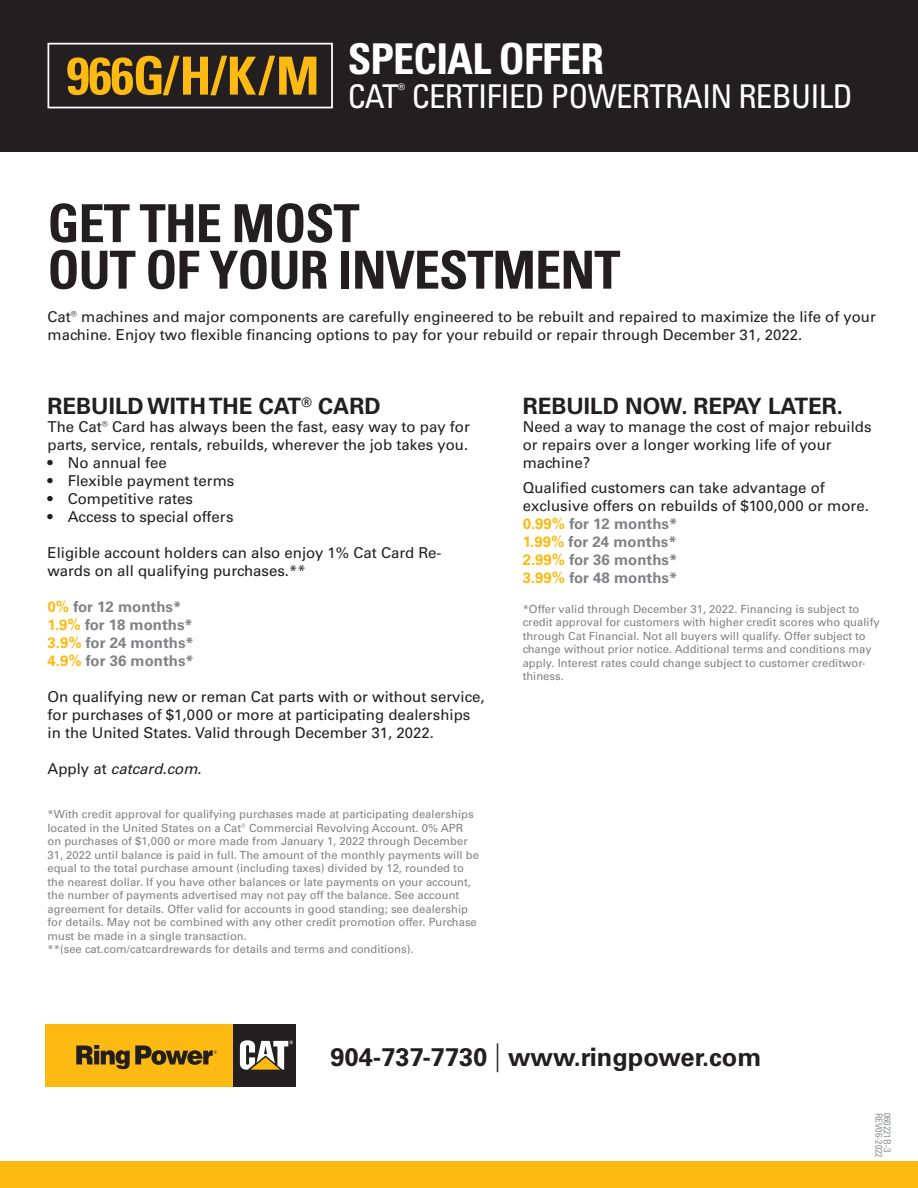
<style>
.page{position:relative;width:918px;height:1188px;background:#fff}
.page>*{position:absolute;margin:0;border:0;box-sizing:border-box;transform-origin:0 0}
.t1{font:700 condensed 52.65px "Univers LT Pro";color:#fdba12}
.t2{font:700 condensed 52.5px/46.5px "Univers LT Pro";letter-spacing:-.02em;color:#231f20}
.t3{font:700 condensed 42.45px "Univers LT Pro";letter-spacing:-.02em;color:#fff}
.t4{font:condensed 32.7px "Univers LT Pro";letter-spacing:-.02em;color:#fff}
.t5{font:700 25.5px "Univers LT Pro 65";color:#231f20}
.t6{font:700 22.5px "Univers LT Pro 65";color:#231f20}
.t7{font:15px/18px "Univers LT Pro 55 Roman";color:#231f20}
.t8{font:700 15px/18px "Univers LT Pro 65";color:#808285}
.t9{font:italic 15px "Univers LT Pro 55";color:#231f20}
.t10{font:11.25px/13.5px "Univers LT Pro 55 Roman";color:#808285}
.t11{font:condensed 9.75px "Univers LT Pro";color:#939598}
.s1{color:#fdba12}
.s2{font-family:"Univers LT Pro 55 Roman";font-style:normal}
.s3{font-family:"Univers LT Pro Light Ult Cond";font-weight:400;font-size:28.8px}
</style>
<div class="page">
<div style="left:0;top:1161px;width:918px;height:27px;background:#fdba12"></div>
<div style="left:0;top:0;width:918px;height:151px;background:#231f20"></div>
<div style="left:48px;top:43px;width:285px;height:65px;border:2px solid #fff"></div>
<svg style="left:45px;top:1024px;width:251px;height:63px"></svg>
<h1 class="t1" style="left:66px;top:44px;width:255px">966G/H/K/M</h1>
<h3 class="t3" style="left:348px;top:32px;width:258px">SPECIAL OFFER</h3>
<h3 class="t4" style="left:348px;top:76px;width:507px">CAT<sup>®</sup> CERTIFIED POWERTRAIN REBUILD</h3>
<h2 class="t2" style="left:48px;top:199px;width:574px">GET THE MOST<br>OUT OF YOUR INVESTMENT</h2>
<h3 class="t7" style="left:48px;top:307px;width:830px">Cat® machines and major components are carefully engineered to be rebuilt and repaired to maximize the life of your machine. Enjoy two flexible financing options to pay for your rebuild or repair through December 31, 2022.</h3>
<h3 class="t6" style="left:48px;top:391px;width:335px">REBUILD WITH THE CAT<sup>®</sup> CARD</h3>
<h3 class="t7" style="left:48px;top:417px;width:424px">The Cat® Card has always been the fast, easy way to pay for parts, service, rentals, rebuilds, wherever the job takes you.</h3>
<h3 class="t7" style="left:48px;top:453px;width:121px">• No annual fee</h3>
<h3 class="t7" style="left:48px;top:471px;width:188px">• Flexible payment terms</h3>
<h3 class="t7" style="left:48px;top:489px;width:147px">• Competitive rates</h3>
<h3 class="t7" style="left:48px;top:507px;width:188px">• Access to special offers</h3>
<h3 class="t7" style="left:48px;top:543px;width:396px">Eligible account holders can also enjoy 1% Cat Card Re&shy;wards on all qualifying purchases.**</h3>
<h3 class="t8" style="left:48px;top:597px;width:148px"><span class="s1">0%</span> for 12 months*<br><span class="s1">1.9%</span> for 18 months*<br><span class="s1">3.9%</span> for 24 months*<br><span class="s1">4.9%</span> for 36 months*</h3>
<h3 class="t7" style="left:48px;top:687px;width:439px">On qualifying new or reman Cat parts with or without service, for purchases of $1,000 or more at participating dealerships in the United States. Valid through December 31, 2022.</h3>
<h3 class="t9" style="left:48px;top:759px;width:156px"><span class="s2">Apply at</span> catcard.com<span class="s2">.</span></h3>
<p class="t10" style="left:48px;top:807px;width:433px">*With credit approval for qualifying purchases made at participating dealerships located in the United States on a Cat® Commercial Revolving Account. 0% APR on purchases of $1,000 or more made from January 1, 2022 through December 31, 2022 until balance is paid in full. The amount of the monthly payments will be equal to the total purchase amount (including taxes) divided by 12, rounded to the nearest dollar. If you have other balances or late payments on your account, the number of payments advertised may not pay off the balance. See account agreement for details. Offer valid for accounts in good standing; see dealership for details. May not be combined with any other credit promotion offer. Purchase must be made in a single transaction.<br>**(see cat.com/catcardrewards for details and terms and conditions).</p>
<h3 class="t6" style="left:523px;top:391px;width:322px">REBUILD NOW. REPAY LATER.</h3>
<h3 class="t7" style="left:523px;top:417px;width:350px">Need a way to manage the cost of major rebuilds or repairs over a longer working life of your machine?</h3>
<h3 class="t7" style="left:523px;top:478px;width:348px">Qualified customers can take advantage of exclusive offers on rebuilds of $100,000 or more.</h3>
<h3 class="t8" style="left:523px;top:514px;width:156px;text-align:justify"><span class="s1">0.99%</span> for 12 months* <span class="s1">1.99%</span> for 24 months* <span class="s1">2.99%</span> for 36 months* <span class="s1">3.99%</span> for 48 months*</h3>
<p class="t10" style="left:523px;top:602px;width:358px">*Offer valid through December 31, 2022. Financing is subject to credit approval for customers with higher credit scores who qualify through Cat Financial. Not all buyers will qualify. Offer subject to change without prior notice. Additional terms and conditions may apply. Interest rates could change subject to customer creditwor&shy;thiness.</p>
<h3 class="t5" style="left:330px;top:1039px;width:432px">904-737-7730 <span class="s3">|</span> www.ringpower.com</h3>
<p class="t11" style="left:894px;top:1113px;width:41px;rotate:90deg">060221B-3</p>
<p class="t11" style="left:885px;top:1113px;width:46px;rotate:90deg">REV06-2022</p>
</div>
